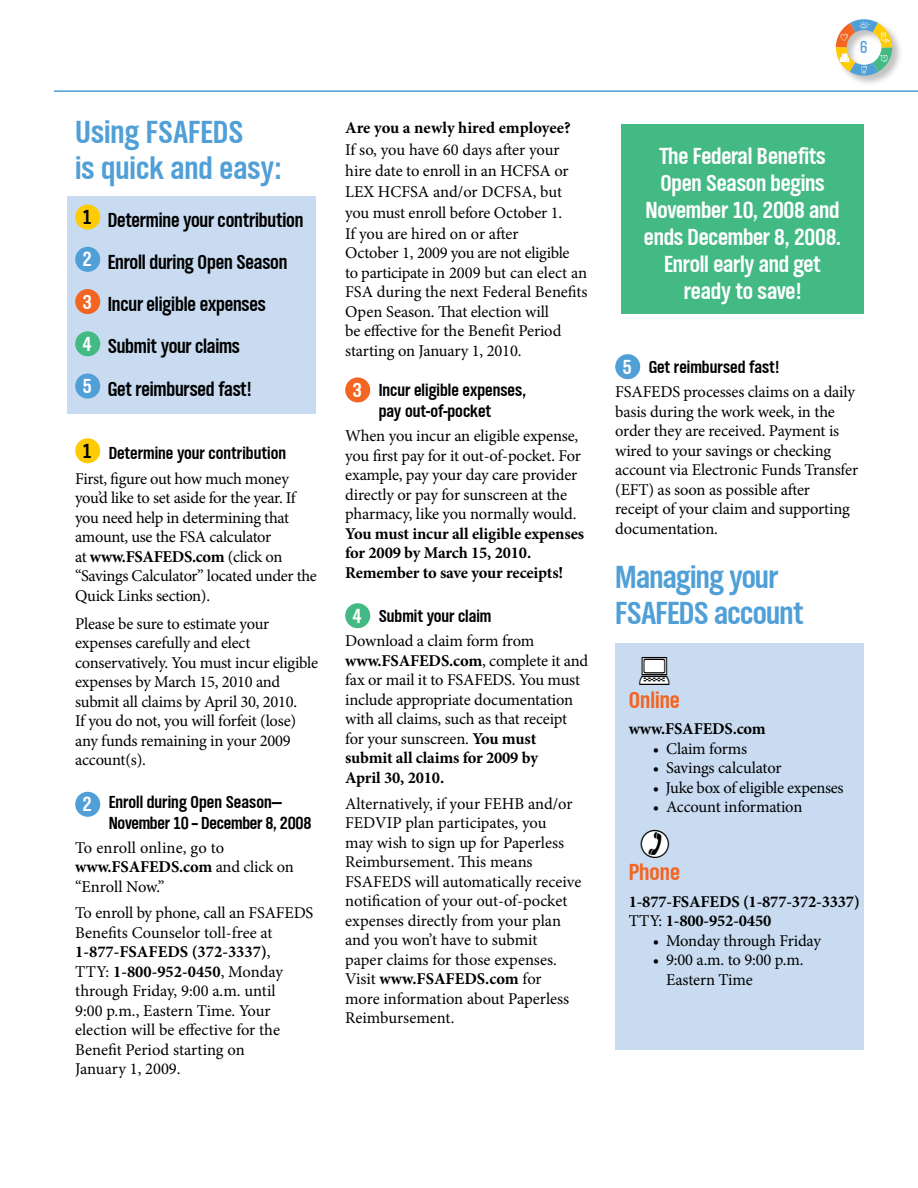
<style>
.page{position:relative;width:918px;height:1188px;background:#fff}
.page>*{position:absolute;margin:0;border:0;box-sizing:border-box;transform-origin:0 0}
.t1{font:700 33px/36px "TV Nord Cond CEEF";color:#509fd7}
.t2{font:700 33px/36px "TV Nord Cond CEEF";letter-spacing:-.02em;color:#509fd7}
.t3{font:700 24px/27px "TV Nord Cond CEEF";letter-spacing:-.01em;color:#fff;text-align:center}
.t4{font:700 24px "TV Nord Cond CEEF";color:#f26522}
.t5{font:700 21px/42.3px "TV Nord Cond CEEF";letter-spacing:-.01em;color:#000}
.t6{font:700 18px/21px "TV Nord Cond CEEF";color:#000}
.t7{font:18px "TV Nord Cond CEEF";color:#509fd7}
.t8{font:16.5px/19.5px "Minion Pro";letter-spacing:-.01em;color:#000}
.t9{font:700 16.5px/19.5px "Minion Pro";letter-spacing:-.01em;color:#000}
.s1{color:#fff}
.s2{font-size:21px}
.s3{font-weight:700}
.s4{font-size:21px;color:#fff}
.s5{font-weight:400}
</style>
<div class="page">
<div style="left:68px;top:196px;width:248px;height:217px;background:#c8dbf1"></div>
<div style="left:834px;top:18px;width:71px;height:70px;background:#000;opacity:.25"></div>
<svg style="left:836px;top:19px;width:56px;height:57px"></svg>
<div style="left:75px;top:205px;width:25px;height:25px;background:#ffcb05;border-radius:50%"></div>
<div style="left:75px;top:247px;width:25px;height:25px;background:#509fd7;border-radius:50%"></div>
<div style="left:75px;top:289px;width:25px;height:25px;background:#f26522;border-radius:50%"></div>
<div style="left:75px;top:331px;width:25px;height:25px;background:#43ba84;border-radius:50%"></div>
<div style="left:75px;top:374px;width:25px;height:25px;background:#509fd7;border-radius:50%"></div>
<div style="left:75px;top:438px;width:25px;height:25px;background:#ffcb05;border-radius:50%"></div>
<div style="left:75px;top:792px;width:25px;height:25px;background:#509fd7;border-radius:50%"></div>
<div style="left:345px;top:377px;width:25px;height:25px;background:#f26522;border-radius:50%"></div>
<div style="left:345px;top:603px;width:25px;height:25px;background:#43ba84;border-radius:50%"></div>
<div style="left:615px;top:354px;width:25px;height:25px;background:#509fd7;border-radius:50%"></div>
<hr style="left:54px;top:90px;width:864px;height:2px;background:#509fd7">
<div style="left:621px;top:124px;width:243px;height:190px;background:#43ba84"></div>
<div style="left:615px;top:644px;width:249px;height:406px;background:#c8dbf1"></div>
<svg style="left:640px;top:657px;width:29px;height:28px"></svg>
<svg style="left:641px;top:831px;width:28px;height:27px"></svg>
<h1 class="t1" style="left:75px;top:115px;width:207px">Using FSAFEDS<br>is quick and easy:</h1>
<p class="t5" style="left:82px;top:199px;width:222px">1 Determine your contribution<br><span class="s1">2</span> Enroll during Open Season<br><span class="s1">3</span> Incur eligible expenses<br><span class="s1">4</span> Submit your claims<br><span class="s1">5</span> Get reimbursed fast!</p>
<p class="t6" style="left:82px;top:443px;width:205px"><span class="s2">1</span> Determine your contribution</p>
<p class="t8" style="left:75px;top:469px;width:243px">First, figure out how much money you’d like to set aside for the year. If you need help in determining that amount, use the FSA calculator<br>at <span class="s3">www.FSAFEDS.com</span> (click on “Savings Calculator” located under the<br>Quick Links section).</p>
<p class="t8" style="left:75px;top:614px;width:244px">Please be sure to estimate your expenses carefully and elect conservatively. You must incur eligible expenses by March 15, 2010 and submit all claims by April 30, 2010.<br>If you do not, you will forfeit (lose) any funds remaining in your 2009 account(s).</p>
<p class="t6" style="left:109px;top:792px;width:204px;text-indent:-26px"><span class="s4">2</span> Enroll during Open Season—<br>November 10 – December 8, 2008</p>
<p class="t8" style="left:75px;top:838px;width:220px">To enroll online, go to <span class="s3">www.FSAFEDS.com</span> and click on “Enroll Now.”</p>
<p class="t8" style="left:75px;top:903px;width:240px">To enroll by phone, call an FSAFEDS<br>Benefits Counselor toll-free at<br><span class="s3">1-877-FSAFEDS (372-3337)</span>,<br>TTY: <span class="s3">1-800-952-0450</span>, Monday through Friday, 9:00 a.m. until<br>9:00 p.m., Eastern Time. Your election will be effective for the<br>Benefit Period starting on<br>January 1, 2009.</p>
<p class="t7" style="left:860px;top:38px;width:10px">6</p>
<p class="t9" style="left:345px;top:118px;width:227px">Are you a newly hired employee?</p>
<p class="t8" style="left:345px;top:139px;width:225px;line-height:21px">If so, you have 60 days after your hire date to enroll in an HCFSA or<br>LEX HCFSA and/or DCFSA, but you must enroll before October 1.<br>If you are hired on or after</p>
<p class="t8" style="left:345px;top:243px;width:244px">October 1, 2009 you are not eligible<br>to participate in 2009 but can elect an FSA during the next Federal Benefits Open Season. That election will<br>be effective for the Benefit Period starting on January 1, 2010.</p>
<p class="t6" style="left:352px;top:381px;width:175px;text-align:center"><span class="s4">3</span> Incur eligible expenses, pay out-of-pocket</p>
<p class="t8" style="left:345px;top:427px;width:237px">When you incur an eligible expense, you first pay for it out-of-pocket. For example, pay your day care provider directly or pay for sunscreen at the pharmacy, like you normally would.</p>
<p class="t9" style="left:345px;top:524px;width:240px">You must incur all eligible expenses for 2009 by March 15, 2010.<br>Remember to save your receipts!</p>
<p class="t6" style="left:352px;top:606px;width:140px"><span class="s4">4</span> Submit your claim</p>
<p class="t8" style="left:345px;top:631px;width:245px">Download a claim form from <span class="s3">www.FSAFEDS.com</span>, complete it and fax or mail it to FSAFEDS. You must include appropriate documentation with all claims, such as that receipt for your sunscreen. <span class="s3">You must<br>submit all claims for 2009 by<br>April 30, 2010.</span></p>
<p class="t8" style="left:345px;top:794px;width:238px">Alternatively, if your FEHB and/or<br>FEDVIP plan participates, you<br>may wish to sign up for Paperless<br>Reimbursement. This means<br>FSAFEDS will automatically receive notification of your out-of-pocket expenses directly from your plan and you won’t have to submit<br>paper claims for those expenses.<br>Visit <span class="s3">www.FSAFEDS.com</span> for<br>more information about Paperless<br>Reimbursement.</p>
<h2 class="t3" style="left:644px;top:143px;width:199px">The Federal Benefits<br>Open Season begins<br>November 10, 2008 and ends December 8, 2008.<br>Enroll early and get ready to save!</h2>
<p class="t6" style="left:622px;top:357px;width:158px"><span class="s4">5</span> Get reimbursed fast!</p>
<p class="t8" style="left:615px;top:382px;width:244px">FSAFEDS processes claims on a daily basis during the work week, in the order they are received. Payment is wired to your savings or checking account via Electronic Funds Transfer (EFT) as soon as possible after<br>receipt of your claim and supporting documentation.</p>
<h1 class="t2" style="left:615px;top:560px;width:190px">Managing your<br>FSAFEDS account</h1>
<h2 class="t4" style="left:629px;top:687px;width:53px">Online</h2>
<p class="t9" style="left:629px;top:719px;width:139px">www.FSAFEDS.com</p>
<p class="t8" style="left:653px;top:739px;width:96px">• Claim forms</p>
<p class="t8" style="left:653px;top:758px;width:130px">• Savings calculator</p>
<p class="t8" style="left:653px;top:778px;width:192px">• Juke box of eligible expenses</p>
<p class="t8" style="left:653px;top:797px;width:151px">• Account information</p>
<h2 class="t4" style="left:629px;top:859px;width:53px">Phone</h2>
<p class="t9" style="left:629px;top:891px;width:233px">1-877-FSAFEDS (1-877-372-3337)<br><span class="s5">TTY:</span> 1-800-952-0450</p>
<p class="t8" style="left:653px;top:931px;width:170px">• Monday through Friday</p>
<p class="t8" style="left:666px;top:950px;width:139px;text-indent:-13px">• 9:00 a.m. to 9:00 p.m.<br>Eastern Time</p>
</div>
